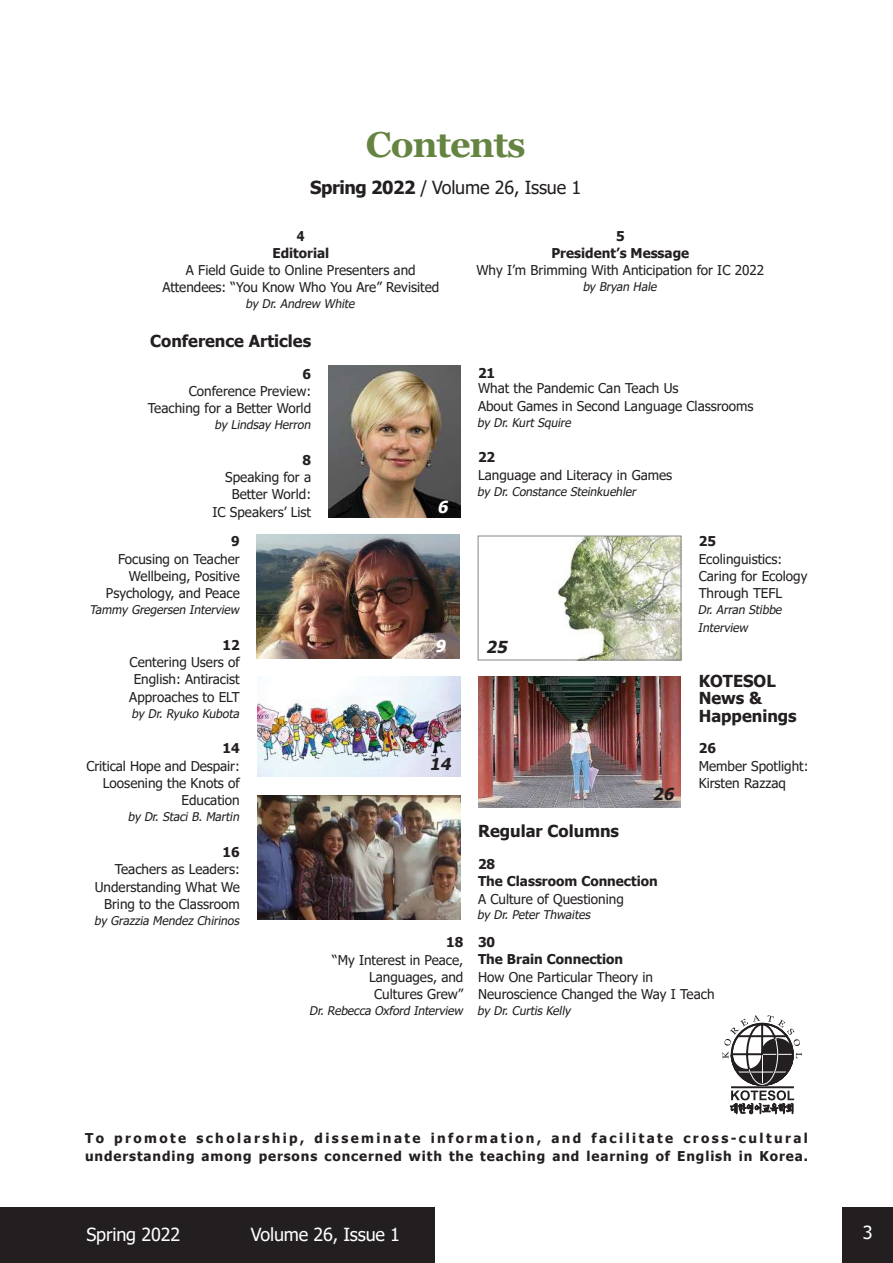
<style>
.page{position:relative;width:893px;height:1263px;background:#fff}
.page>*{position:absolute;margin:0;border:0;box-sizing:border-box;transform-origin:0 0}
.t1{font:700 36px "Georgia";letter-spacing:-.025em;color:#658441}
.t2{font:18px "Tahoma";letter-spacing:-.01em;color:#fff}
.t3{font:18px "Tahoma";letter-spacing:-.01em;color:#231f20}
.t4{font:700 16.5px/17.2px "Tahoma";color:#231f20}
.t5{font:italic 700 16.5px "Tahoma";color:#231f20}
.t6{font:italic 700 16.5px "Tahoma";color:#fff}
.t7{font:13.5px/17.2px "Tahoma";color:#231f20;text-align:right}
.t8{font:700 13.5px/18px "Tahoma";letter-spacing:.065em;color:#231f20}
.t9{font:700 13.5px/17.2px "Tahoma";color:#231f20}
.t10{font:700 13.5px/17.2px "Tahoma";color:#231f20;text-align:center;scale:.9 1}
.t11{font:italic 12px/18px "Tahoma";color:#231f20}
.s1{font-weight:700}
</style>
<div class="page">
<img style="left:557px;top:538px;width:122px;height:120px">
<div style="left:478px;top:536px;width:203px;height:124px;border:1px solid #85878b"></div>
<img style="left:478px;top:676px;width:203px;height:132px">
<img style="left:257px;top:795px;width:203px;height:125px">
<div style="left:843px;top:1207px;width:50px;height:56px;background:#231f20"></div>
<div style="left:0;top:1207px;width:435px;height:56px;background:#231f20"></div>
<svg style="left:722px;top:1015px;width:80px;height:99px"></svg>
<img style="left:328px;top:366px;width:132px;height:152px">
<img style="left:257px;top:676px;width:203px;height:100px">
<img style="left:256px;top:535px;width:203px;height:124px">
<h1 class="t1" style="left:366px;top:122px;width:161px">Contents</h1>
<h2 class="t3" style="left:310px;top:175px;width:273px"><span class="s1">Spring 2022</span> / Volume 26, Issue 1</h2>
<p class="t10" style="left:272px;top:228px;width:65px">4<br>Editorial</p>
<p class="t7" style="left:162px;top:262px;width:278px;text-align:center">A Field Guide to Online Presenters and<br>Attendees: “You Know Who You Are” Revisited</p>
<p class="t11" style="left:246px;top:296px;width:114px">by Dr.Andrew White</p>
<p class="t9" style="left:551px;top:228px;width:139px;text-align:center">5<br>President’s Message</p>
<p class="t7" style="left:476px;top:262px;width:289px">Why I’m Brimming With Anticipation for IC 2022</p>
<p class="t11" style="left:583px;top:278px;width:78px">by Bryan Hale</p>
<p class="t4" style="left:150px;top:333px;width:162px">Conference Articles</p>
<p class="t8" style="left:303px;top:365px;width:10px">6</p>
<p class="t7" style="left:148px;top:383px;width:165px">Conference Preview:<br>Teaching for a Better World</p>
<p class="t11" style="left:214px;top:416px;width:100px">by Lindsay Herron</p>
<p class="t8" style="left:303px;top:451px;width:10px">8</p>
<p class="t7" style="left:213px;top:469px;width:100px">Speaking for a<br>Better World:<br>IC Speakers’ List</p>
<p class="t6" style="left:437px;top:495px;width:16px">6</p>
<p class="t8" style="left:478px;top:364px;width:19px">21</p>
<p class="t7" style="left:478px;top:381px;width:277px;text-align:left">What the Pandemic Can Teach Us<br>About Games in Second Language Classrooms</p>
<p class="t11" style="left:477px;top:414px;width:98px">by Dr.KurtSquire</p>
<p class="t8" style="left:478px;top:449px;width:19px">22</p>
<p class="t7" style="left:478px;top:467px;width:196px">Language and Literacy in Games</p>
<p class="t11" style="left:477px;top:483px;width:163px">by Dr.Constance Steinkuehler</p>
<p class="t8" style="left:231px;top:533px;width:10px">9</p>
<p class="t7" style="left:106px;top:551px;width:135px">Focusing on Teacher<br>Wellbeing, Positive<br>Psychology, and Peace</p>
<p class="t11" style="left:90px;top:601px;width:154px">Tammy Gregersen Interview</p>
<p class="t8" style="left:223px;top:637px;width:19px">12</p>
<p class="t7" style="left:129px;top:654px;width:112px;text-align:center">Centering Users of<br>English: Antiracist<br>Approaches to ELT</p>
<p class="t11" style="left:132px;top:706px;width:112px">by Dr.Ryuko Kubota</p>
<p class="t8" style="left:223px;top:740px;width:19px">14</p>
<p class="t7" style="left:86px;top:758px;width:155px">Critical Hope and Despair:<br>Loosening the Knots of<br>Education</p>
<p class="t11" style="left:128px;top:808px;width:116px">by Dr.StaciB.Martin</p>
<p class="t8" style="left:223px;top:844px;width:19px">16</p>
<p class="t7" style="left:95px;top:861px;width:147px">Teachers as Leaders:<br>Understanding What We<br>Bring to the Classroom</p>
<p class="t11" style="left:94px;top:912px;width:149px">by Grazzia MendezChirinos</p>
<p class="t6" style="left:435px;top:634px;width:16px">9</p>
<p class="t5" style="left:486px;top:635px;width:27px">25</p>
<p class="t5" style="left:430px;top:752px;width:27px">14</p>
<p class="t5" style="left:653px;top:782px;width:27px">26</p>
<p class="t8" style="left:699px;top:533px;width:19px">25</p>
<p class="t7" style="left:699px;top:551px;width:110px;text-align:left">Ecolinguistics:<br>Caring for Ecology<br>Through TEFL</p>
<p class="t11" style="left:698px;top:601px;width:88px">Dr.Arran Stibbe<br>Interview</p>
<p class="t4" style="left:699px;top:673px;width:100px">KOTESOL<br>News &amp;<br>Happenings</p>
<p class="t8" style="left:699px;top:740px;width:19px">26</p>
<p class="t7" style="left:699px;top:758px;width:111px;text-align:left">Member Spotlight:<br>Kirsten Razzaq</p>
<p class="t8" style="left:446px;top:934px;width:19px">18</p>
<p class="t7" style="left:332px;top:952px;width:133px">“My Interest in Peace,<br>Languages, and<br>Cultures Grew”</p>
<p class="t11" style="left:309px;top:1002px;width:158px">Dr.Rebecca Oxford Interview</p>
<p class="t4" style="left:478px;top:823px;width:143px">Regular Columns</p>
<p class="t9" style="left:478px;top:856px;width:181px">28<br>The Classroom Connection</p>
<p class="t7" style="left:478px;top:891px;width:147px">A Culture of Questioning</p>
<p class="t11" style="left:477px;top:907px;width:117px">by Dr.PeterThwaites</p>
<p class="t9" style="left:478px;top:934px;width:147px">30<br>The Brain Connection</p>
<p class="t7" style="left:478px;top:969px;width:238px;text-align:left">How One Particular Theory in<br>Neuroscience Changed the Way I Teach</p>
<p class="t11" style="left:477px;top:1002px;width:98px">by Dr.CurtisKelly</p>
<p class="t8" style="left:85px;top:1130px;width:724px">To promote scholarship, disseminate information, and facilitate cross-cultural understanding among persons concerned with the teaching and learning of English in Korea.</p>
<h2 class="t2" style="left:86px;top:1223px;width:95px">Spring 2022</h2>
<h2 class="t2" style="left:251px;top:1223px;width:151px">Volume 26, Issue 1</h2>
<h2 class="t2" style="left:863px;top:1221px;width:11px">3</h2>
</div>
